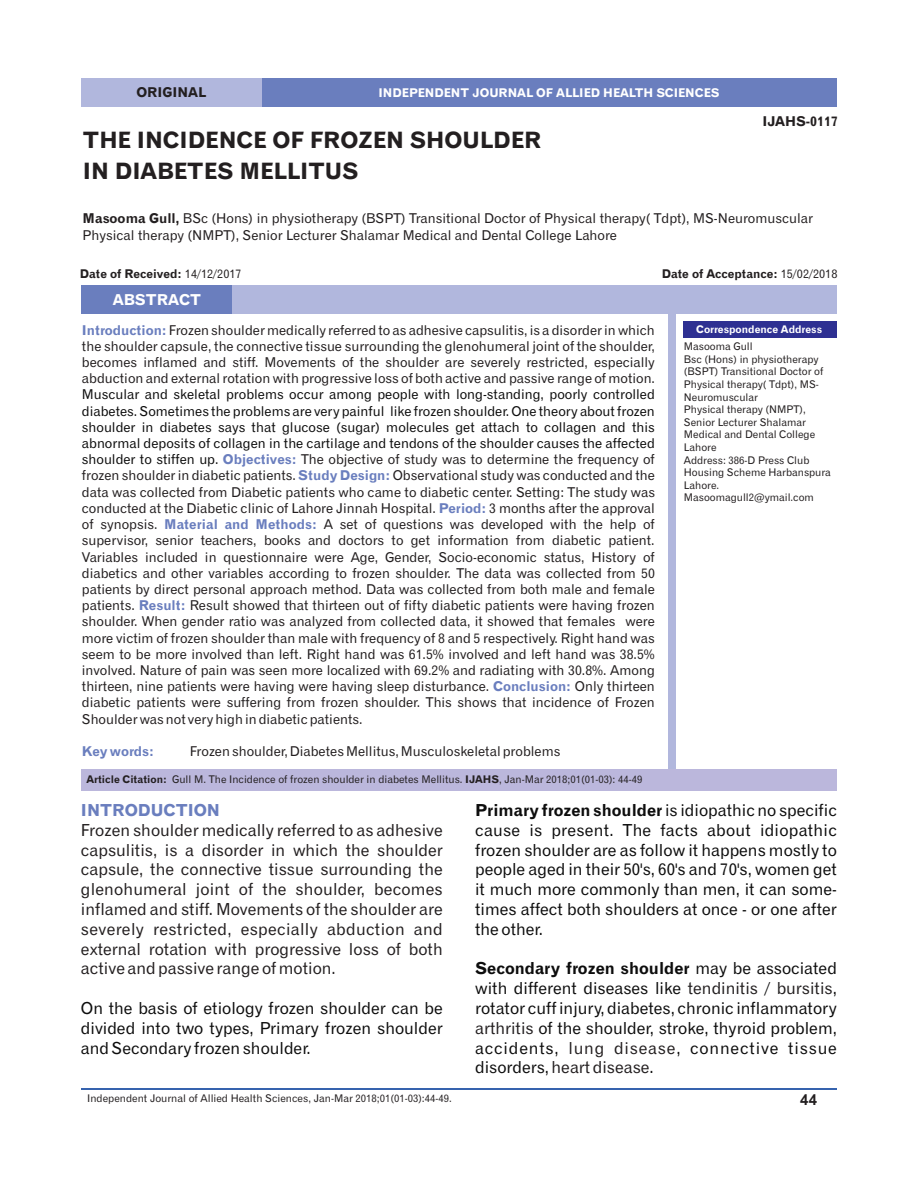
<style>
.page{position:relative;width:918px;height:1188px;background:#fff}
.page>*{position:absolute;margin:0;border:0;box-sizing:border-box;transform-origin:0 0}
.t1{font:22.5px/31px "Gothic 720 BT Bold B";color:#231f20}
.t2{font:16.5px/19.8px "Gothic 720 BT Roman B";color:#0d0d0d;text-align:justify}
.t3{font:16.5px/19.8px "Gothic 720 BT Roman B";color:#231f20;text-align:justify}
.t4{font:16.5px "Gothic 720 BT Bold B";color:#0d0d0d}
.t5{font:16.5px "Gothic 720 BT Bold B";color:#6a7ebe}
.t6{font:15px "Gothic 720 BT Bold B";color:#fff}
.t7{font:700 15px "Arial";color:#231f20}
.t8{font:13.5px/16.2px "Gothic 720 BT Roman B";color:#231f20;text-align:justify}
.t9{font:13.5px "Gothic 720 BT Bold B";color:#231f20}
.t10{font:13.5px "Gothic 720 BT Bold B";color:#6a7ebe}
.t11{font:12px "Gothic 720 BT Bold B";color:#231f20}
.t12{font:12px "Gothic 720 BT Bold B";color:#fff}
.t13{font:10.5px/12.6px "Gothic 720 BT Roman B";color:#231f20}
.t14{font:10.5px "Gothic 720 BT Bold B";color:#fff}
.s1{font-family:"Gothic 720 BT Bold B"}
.s2{font-family:"Gothic 720 BT Roman B"}
.s3{font-family:"Gothic 720 BT Bold B";color:#6a7ebe}
.s4{color:#0d0d0d}
.s5{color:#262626}
.s6{color:#231f20}
</style>
<div class="page">
<hr style="left:81px;top:1088px;width:756px;height:2px;background:#3663ae">
<div style="left:81px;top:770px;width:756px;height:21px;background:#bbb7dc"></div>
<div style="left:262px;top:78px;width:575px;height:29px;background:#6a7ebe"></div>
<div style="left:81px;top:285px;width:151px;height:29px;background:#6a7ebe"></div>
<div style="left:232px;top:285px;width:605px;height:29px;background:#b1b7dd"></div>
<div style="left:684px;top:322px;width:153px;height:16px;background:#2e3092"></div>
<div style="left:669px;top:314px;width:7px;height:455px;background:#b1b7dd"></div>
<div style="left:81px;top:78px;width:181px;height:29px;background:#b1b7dd"></div>
<p class="t9" style="left:136px;top:87px;width:71px">ORIGINAL</p>
<p class="t12" style="left:379px;top:88px;width:343px">INDEPENDENT JOURNAL OF ALLIED HEALTH SCIENCES</p>
<h1 class="t1" style="left:83px;top:127px;width:460px">THE INCIDENCE OF FROZEN SHOULDER<br>IN DIABETES MELLITUS</h1>
<p class="t9" style="left:762px;top:116px;width:77px">IJAHS-0117</p>
<p class="t8" style="left:83px;top:211px;width:732px;line-height:17px"><span class="s1">Masooma Gull,</span> BSc (Hons) in physiotherapy (BSPT) Transitional Doctor of Physical therapy( Tdpt), MS-Neuromuscular<br>Physical therapy (NMPT), Senior Lecturer Shalamar Medical and Dental College Lahore</p>
<p class="t11" style="left:80px;top:268px;width:163px">Date of Received: <span class="s2">14/12/2017</span></p>
<p class="t11" style="left:662px;top:268px;width:177px">Date of Acceptance: <span class="s2">15/02/2018</span></p>
<p class="t6" style="left:113px;top:293px;width:90px">ABSTRACT</p>
<p class="t8" style="left:82px;top:323px;width:574px"><span class="s3">Introduction:</span> Frozen shoulder medically referred to as adhesive capsulitis, is a disorder in which the shoulder capsule, the connective tissue surrounding the glenohumeral joint of the shoulder, becomes inflamed and stiff. Movements of the shoulder are severely restricted, especially abduction and external rotation with progressive loss of both active and passive range of motion.</p>
<p class="t8" style="left:82px;top:388px;width:575px"><span class="s4">Muscular and skeletal problems occur among people with long-standing, poorly controlled diabetes. Sometimes the problems are very painful like frozen shoulder. One theory about frozen shoulder in diabetes says that glucose (sugar) molecules get attach to collagen and this abnormal deposits of collagen in the cartilage and tendons of the shoulder causes the affected shoulder to stiffen up.</span> <span class="s3">Objectives:</span> The objective of study was to determine the frequency of frozen shoulder in diabetic patients. <span class="s3">Study Design:</span> Observational study was conducted and the data was collected from Diabetic patients who came to diabetic center. Setting: The study was conducted at the Diabetic clinic of Lahore Jinnah Hospital. <span class="s3">Period:</span> 3 months after the approval of synopsis<span class="s5">.</span> <span class="s3">Material and Methods:</span> A set of questions was developed with the help of supervisor, senior teachers, books and doctors to get information from diabetic patient.<br>Variables included in questionnaire were Age, Gender, Socio-economic status, History of diabetics and other variables according to frozen shoulder. The data was collected from 50 patients by direct personal approach method. Data was collected from both male and female patients. <span class="s3">Result:</span> Result showed that thirteen out of fifty diabetic patients were having frozen shoulder. When gender ratio was analyzed from collected data, it showed that females were more victim of frozen shoulder than male with frequency of 8 and 5 respectively. Right hand was seem to be more involved than left. Right hand was 61.5% involved and left hand was 38.5% involved. Nature of pain was seen more localized with 69.2% and radiating with 30.8%. Among thirteen, nine patients were having were having sleep disturbance. <span class="s3">Conclusion:</span> Only thirteen diabetic patients were suffering from frozen shoulder. This shows that incidence of Frozen Shoulder was not very high in diabetic patients.</p>
<p class="t10" style="left:82px;top:746px;width:74px">Key words:</p>
<p class="t8" style="left:190px;top:744px;width:372px">Frozen shoulder, Diabetes Mellitus, Musculoskeletal problems</p>
<p class="t13" style="left:86px;top:774px;width:558px"><span class="s1">Article Citation:</span> Gull M. The Incidence of frozen shoulder in diabetes Mellitus. <span class="s1">IJAHS</span>, Jan-Mar 2018;01(01-03): 44-49</p>
<p class="t14" style="left:696px;top:325px;width:127px">Correspondence Address</p>
<p class="t13" style="left:684px;top:341px;width:148px">Masooma Gull<br>Bsc (Hons) in physiotherapy (BSPT) Transitional Doctor of<br>Physical therapy( Tdpt), MS-<br>Neuromuscular<br>Physical therapy (NMPT),<br>Senior Lecturer Shalamar<br>Medical and Dental College<br>Lahore<br>Address: 386-D Press Club<br>Housing Scheme Harbanspura<br>Lahore.<br>Masoomagull2@ymail.com</p>
<p class="t5" style="left:81px;top:803px;width:141px">INTRODUCTION</p>
<p class="t3" style="left:81px;top:822px;width:363px">Frozen shoulder medically referred to as adhesive capsulitis, is a disorder in which the shoulder capsule, the connective tissue surrounding the glenohumeral joint of the shoulder, becomes inflamed and stiff. Movements of the shoulder are severely restricted, especially abduction and external rotation with progressive loss of both active and passive range of motion.</p>
<p class="t2" style="left:81px;top:1000px;width:363px">On the basis of etiology frozen shoulder can be divided into two types, Primary frozen shoulder and Secondary frozen shoulder.</p>
<p class="t13" style="left:87px;top:1093px;width:366px">Independent Journal of Allied Health Sciences, Jan-Mar 2018;01(01-03):44-49.</p>
<p class="t2" style="left:475px;top:802px;width:363px"><span class="s1">Primary frozen shoulder</span> is idiopathic no specific cause is present. The facts about idiopathic frozen shoulder are as follow it happens mostly to people aged in their 50's, 60's and 70's, women get it much more commonly than men, it can some&shy;times affect both shoulders at once - or one after the other.</p>
<p class="t4" style="left:475px;top:962px;width:363px">Secondary frozen shoulder <span class="s2">may be associated</span></p>
<p class="t2" style="left:475px;top:980px;width:363px">with different diseases like <span class="s6">tendinitis</span> / <span class="s6">bursitis</span>, rotator cuff injury, diabetes, chronic inflammatory <span class="s6">arthritis</span> of the shoulder, stroke, thyroid problem, accidents, <span class="s6">lung disease</span>, connective tissue disorders, <span class="s6">heart disease</span>.</p>
<p class="t7" style="left:800px;top:1094px;width:18px">44</p>
</div>
